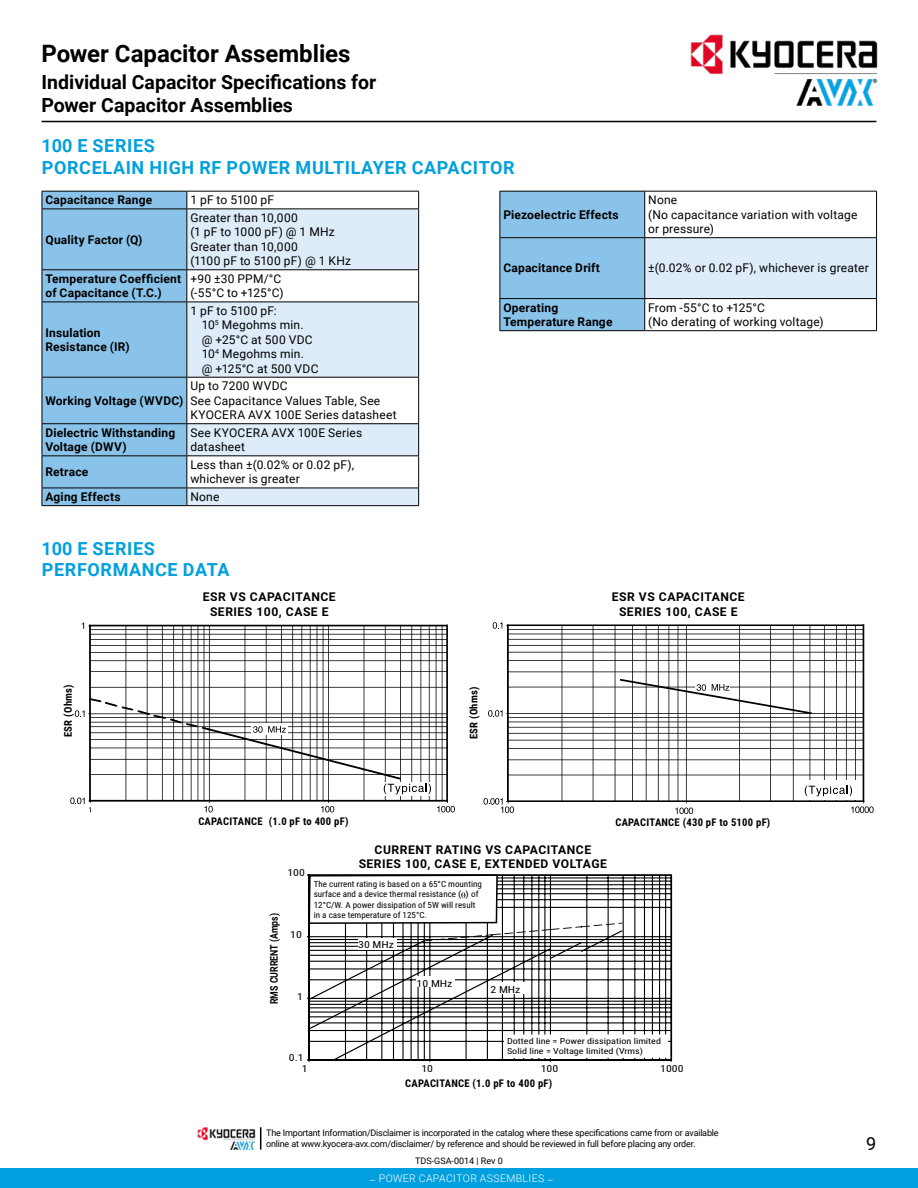
<style>
.page{position:relative;width:918px;height:1188px;background:#fff}
.page>*{position:absolute;margin:0;border:0;box-sizing:border-box;transform-origin:0 0}
.t1{font:700 24px "Roboto";color:#000}
.t2{font:700 19.5px/23.4px "Roboto";color:#000}
.t3{font:700 18px/21.6px "Roboto";letter-spacing:.035em;color:#00a0df}
.t4{font:18px "Roboto";color:#000}
.t5{font:700 12.15px/14.5px "Roboto";letter-spacing:.04em;color:#000;text-align:center}
.t6{font:12px/14.4px "Roboto";letter-spacing:.015em;color:#000}
.t7{font:700 12px/14.4px "Roboto";letter-spacing:.015em;color:#000}
.t8{font:700 10.65px "Roboto Condensed";letter-spacing:.025em;color:#000}
.t9{font:700 10.65px "Roboto";color:#000;scale:.82 1}
.t10{font:300 10.5px "Roboto";letter-spacing:.035em;color:#fff}
.t11{font:9.75px "Roboto Condensed";color:#000;scale:1.22 1}
.t12{font:9px/10.8px "Roboto";letter-spacing:-.025em;color:#000}
.t13{font:9px "Roboto";color:#000}
.t14{font:8.55px/10.2px "Roboto Condensed";color:#000;scale:1.06 1}
.t15{font:8.4px/10.1px "Roboto Condensed";color:#000;scale:1.22 1}
</style>
<div class="page">
<hr style="left:42px;top:121px;width:834px;height:1px;background:#000">
<svg style="left:70px;top:622px;width:385px;height:190px"></svg>
<svg style="left:307px;top:874px;width:366px;height:188px"></svg>
<div style="left:504px;top:1034px;width:164px;height:24px;background:#fff"></div>
<svg style="left:484px;top:622px;width:390px;height:192px"></svg>
<svg style="left:308px;top:874px;width:314px;height:186px"></svg>
<svg style="left:187px;top:209px;width:231px;height:296px;fill:#ddecf8"></svg>
<hr style="left:187px;top:191px;width:232px;height:1px;background:#000">
<svg style="left:418px;top:192px;width:1px;height:16px"></svg>
<hr style="left:187px;top:208px;width:232px;height:1px;background:#000">
<hr style="left:418px;top:209px;width:1px;height:60px;background:#000">
<hr style="left:187px;top:269px;width:232px;height:1px;background:#000">
<hr style="left:418px;top:270px;width:1px;height:32px;background:#000">
<hr style="left:187px;top:302px;width:232px;height:1px;background:#000">
<hr style="left:418px;top:302px;width:1px;height:75px;background:#000">
<hr style="left:187px;top:377px;width:232px;height:1px;background:#000">
<hr style="left:418px;top:378px;width:1px;height:45px;background:#000">
<hr style="left:187px;top:423px;width:232px;height:1px;background:#000">
<hr style="left:418px;top:424px;width:1px;height:31px;background:#000">
<hr style="left:187px;top:455px;width:232px;height:1px;background:#000">
<hr style="left:418px;top:456px;width:1px;height:32px;background:#000">
<hr style="left:187px;top:488px;width:232px;height:1px;background:#000">
<div style="left:42px;top:191px;width:145px;height:314px;background:#8ac3e9"></div>
<svg style="left:418px;top:488px;width:1px;height:17px"></svg>
<hr style="left:42px;top:505px;width:145px;height:1px;background:#000">
<hr style="left:187px;top:505px;width:232px;height:1px;background:#000">
<div style="left:501px;top:192px;width:143px;height:138px;background:#8ac3e9"></div>
<div style="left:500px;top:238px;width:145px;height:61px;background:#8ac3e9"></div>
<div style="left:645px;top:238px;width:232px;height:61px;background:#ddecf8"></div>
<hr style="left:500px;top:191px;width:145px;height:1px;background:#000">
<hr style="left:500px;top:192px;width:1px;height:45px;background:#000">
<hr style="left:645px;top:191px;width:232px;height:1px;background:#000">
<hr style="left:644px;top:192px;width:1px;height:45px;background:#000">
<hr style="left:876px;top:192px;width:1px;height:45px;background:#000">
<hr style="left:500px;top:237px;width:145px;height:1px;background:#000">
<hr style="left:500px;top:238px;width:1px;height:60px;background:#000">
<hr style="left:645px;top:237px;width:232px;height:1px;background:#000">
<hr style="left:644px;top:238px;width:1px;height:60px;background:#000">
<hr style="left:876px;top:238px;width:1px;height:60px;background:#000">
<hr style="left:500px;top:298px;width:145px;height:1px;background:#000">
<hr style="left:500px;top:299px;width:1px;height:31px;background:#000">
<hr style="left:645px;top:298px;width:232px;height:1px;background:#000">
<hr style="left:644px;top:299px;width:1px;height:31px;background:#000">
<hr style="left:876px;top:299px;width:1px;height:31px;background:#000">
<hr style="left:500px;top:330px;width:145px;height:1px;background:#000">
<hr style="left:645px;top:330px;width:232px;height:1px;background:#000">
<img style="left:669px;top:34px;width:209px;height:87px">
<div style="left:0;top:1169px;width:918px;height:19px;background:#00a0df"></div>
<img style="left:198px;top:1127px;width:57px;height:23px">
<svg style="left:260px;top:1127px;width:1px;height:23px"></svg>
<h1 class="t1" style="left:42px;top:37px;width:310px">Power Capacitor Assemblies</h1>
<h2 class="t2" style="left:42px;top:69px;width:336px">Individual Capacitor Specifications for<br>Power Capacitor Assemblies</h2>
<h3 class="t3" style="left:42px;top:134px;width:475px">100 E SERIES<br>PORCELAIN HIGH RF POWER MULTILAYER CAPACITOR</h3>
<p class="t7" style="left:45px;top:192px;width:108px">Capacitance Range</p>
<p class="t6" style="left:190px;top:192px;width:85px">1 pF to 5100 pF</p>
<p class="t7" style="left:45px;top:232px;width:99px">Quality Factor (Q)</p>
<p class="t6" style="left:190px;top:210px;width:162px">Greater than 10,000<br>(1 pF to 1000 pF) @ 1 MHz<br>Greater than 10,000<br>(1100 pF to 5100 pF) @ 1 KHz</p>
<p class="t7" style="left:45px;top:271px;width:137px">Temperature Coefficient of Capacitance (T.C.)</p>
<p class="t6" style="left:190px;top:271px;width:95px">+90 ±30 PPM/°C (-55°C to +125°C)</p>
<p class="t7" style="left:45px;top:325px;width:86px">Insulation<br>Resistance (IR)</p>
<p class="t6" style="left:202px;top:303px;width:118px;text-indent:-11px">1 pF to 5100 pF:<br>10<sup>5</sup> Megohms min.<br>@ +25°C at 500 VDC<br>10<sup>4</sup> Megohms min.<br>@ +125°C at 500 VDC</p>
<p class="t7" style="left:45px;top:393px;width:139px">Working Voltage (WVDC)</p>
<p class="t6" style="left:190px;top:378px;width:208px">Up to 7200 WVDC<br>See Capacitance Values Table, See<br>KYOCERA AVX 100E Series datasheet</p>
<p class="t7" style="left:45px;top:425px;width:131px">Dielectric Withstanding<br>Voltage (DWV)</p>
<p class="t6" style="left:190px;top:425px;width:173px">See KYOCERA AVX 100E Series datasheet</p>
<p class="t7" style="left:45px;top:464px;width:44px">Retrace</p>
<p class="t6" style="left:190px;top:457px;width:165px">Less than ±(0.02% or 0.02 pF), whichever is greater</p>
<p class="t7" style="left:45px;top:489px;width:77px">Aging Effects</p>
<p class="t6" style="left:190px;top:489px;width:31px">None</p>
<h3 class="t3" style="left:42px;top:537px;width:190px">100 E SERIES<br>PERFORMANCE DATA</h3>
<p class="t7" style="left:503px;top:207px;width:117px">Piezoelectric Effects</p>
<p class="t6" style="left:648px;top:192px;width:211px">None<br>(No capacitance variation with voltage or pressure)</p>
<p class="t7" style="left:503px;top:260px;width:98px">Capacitance Drift</p>
<p class="t6" style="left:648px;top:260px;width:222px">±(0.02% or 0.02 pF), whichever is greater</p>
<p class="t7" style="left:503px;top:300px;width:111px">Operating<br>Temperature Range</p>
<p class="t6" style="left:648px;top:300px;width:177px">From -55°C to +125°C<br>(No derating of working voltage)</p>
<p class="t5" style="left:203px;top:591px;width:134px">ESR VS CAPACITANCE<br>SERIES 100, CASE E</p>
<p class="t5" style="left:612px;top:591px;width:134px">ESR VS CAPACITANCE<br>SERIES 100, CASE E</p>
<p class="t8" style="left:61px;top:737px;width:54px;rotate:-90deg">ESR (Ohms)</p>
<p class="t8" style="left:466px;top:739px;width:54px;rotate:-90deg">ESR (Ohms)</p>
<p class="t8" style="left:198px;top:814px;width:152px">CAPACITANCE (1.0 pF to 400 pF)</p>
<p class="t11" style="left:287px;top:866px;width:16px">100</p>
<p class="t5" style="left:359px;top:843px;width:250px">CURRENT RATING VS CAPACITANCE<br>SERIES 100, CASE E, EXTENDED VOLTAGE</p>
<p class="t9" style="left:269px;top:1004px;width:112px;rotate:-90deg">RMS CURRENT (Amps)</p>
<p class="t11" style="left:290px;top:928px;width:11px">10</p>
<p class="t11" style="left:297px;top:989px;width:6px">1</p>
<p class="t14" style="left:314px;top:879px;width:160px">The current rating is based on a 65°C mounting surface and a device thermal resistance ( ) of 12°C/W. A power dissipation of 5W will result in a case temperature of 125°C.</p>
<p class="t11" style="left:358px;top:938px;width:31px">30 MHz</p>
<p class="t11" style="left:417px;top:977px;width:31px">10 MHz</p>
<p class="t11" style="left:490px;top:982px;width:26px">2 MHz</p>
<p class="t8" style="left:615px;top:815px;width:157px">CAPACITANCE (430 pF to 5100 pF)</p>
<p class="t11" style="left:289px;top:1051px;width:14px">0.1</p>
<p class="t15" style="left:507px;top:1036px;width:128px">Dotted line = Power dissipation limited<br>Solid line = Voltage limited (Vrms)</p>
<p class="t11" style="left:302px;top:1061px;width:6px">1</p>
<p class="t11" style="left:421px;top:1061px;width:11px">10</p>
<p class="t11" style="left:541px;top:1061px;width:16px">100</p>
<p class="t11" style="left:660px;top:1061px;width:21px">1000</p>
<p class="t8" style="left:405px;top:1076px;width:149px">CAPACITANCE (1.0 pF to 400 pF)</p>
<p class="t12" style="left:266px;top:1127px;width:454px">The Important Information/Disclaimer is incorporated in the catalog where these specifications came from or available online at www.kyocera-avx.com/disclaimer/ by reference and should be reviewed in full before placing any order.</p>
<p class="t13" style="left:415px;top:1155px;width:89px">TDS-GSA-0014 | Rev 0</p>
<p class="t10" style="left:369px;top:1171px;width:186px">– POWER CAPACITOR ASSEMBLIES –</p>
<h3 class="t4" style="left:866px;top:1131px;width:12px">9</h3>
</div>
